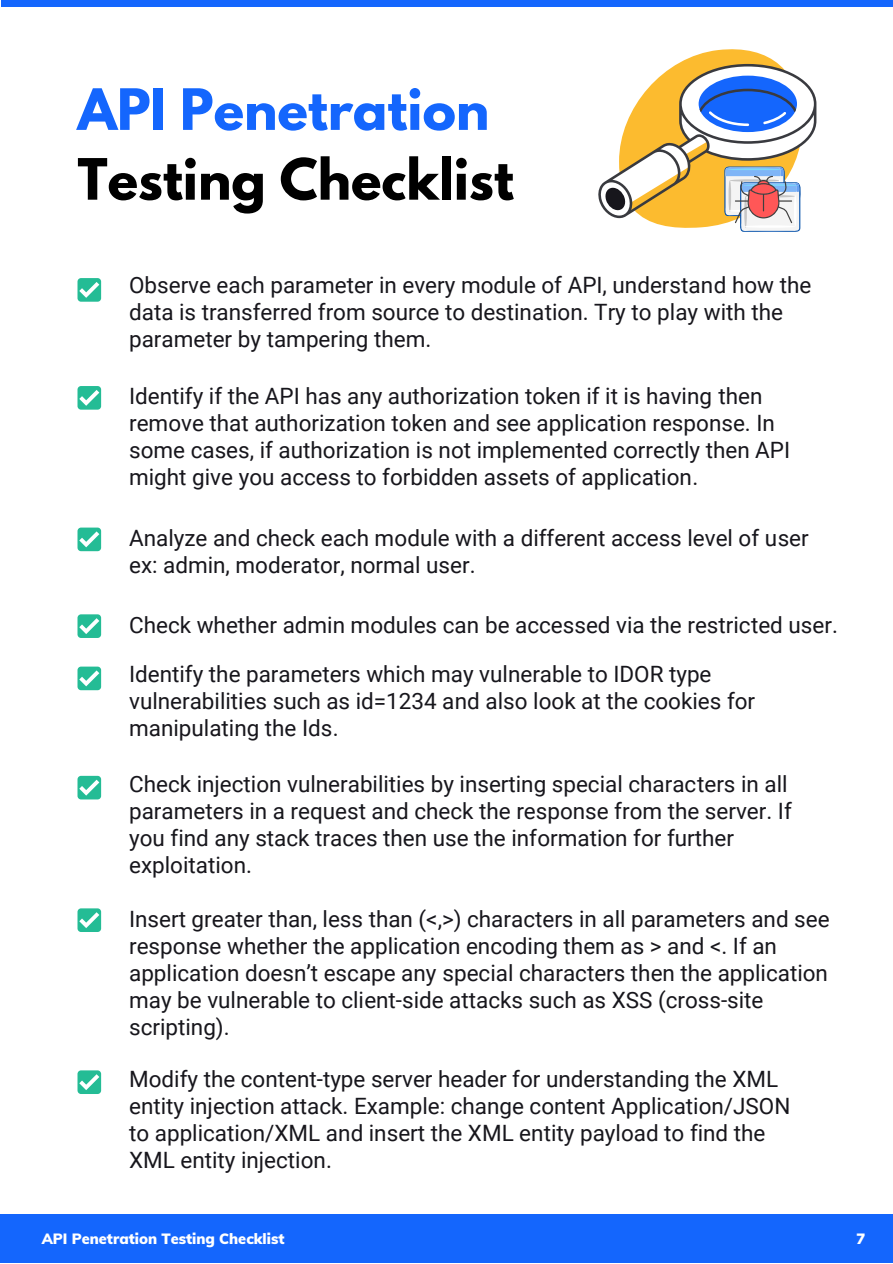
<style>
.page{position:relative;width:893px;height:1264px;background:#fff}
.page>*{position:absolute;margin:0;border:0;box-sizing:border-box;transform-origin:0 0}
.t1{font:700 50.4px "League Spartan";color:#000}
.t2{font:700 50.4px "League Spartan";color:#1466fd}
.t3{font:22.5px/27px "Roboto";color:#17161c}
.t4{font:900 14.55px "Muli";color:#fff}
</style>
<div class="page">
<div style="left:0;top:1213px;width:892px;height:49px;background:#1466fd"></div>
<div style="left:77px;top:278px;width:24px;height:24px;background:#24bc95;border-radius:4px"></div>
<svg style="left:79px;top:282px;width:20px;height:16px"></svg>
<div style="left:77px;top:386px;width:24px;height:23px;background:#24bc95;border-radius:4px"></div>
<svg style="left:79px;top:390px;width:20px;height:16px"></svg>
<div style="left:77px;top:527px;width:24px;height:24px;background:#24bc95;border-radius:4px"></div>
<svg style="left:79px;top:531px;width:20px;height:16px"></svg>
<div style="left:77px;top:614px;width:24px;height:24px;background:#24bc95;border-radius:4px"></div>
<svg style="left:79px;top:618px;width:20px;height:16px"></svg>
<div style="left:77px;top:666px;width:24px;height:24px;background:#24bc95;border-radius:4px"></div>
<svg style="left:79px;top:670px;width:20px;height:16px"></svg>
<div style="left:77px;top:775px;width:24px;height:24px;background:#24bc95;border-radius:4px"></div>
<svg style="left:79px;top:779px;width:20px;height:16px"></svg>
<div style="left:77px;top:908px;width:24px;height:24px;background:#24bc95;border-radius:4px"></div>
<svg style="left:79px;top:912px;width:20px;height:16px"></svg>
<div style="left:77px;top:1070px;width:24px;height:23px;background:#24bc95;border-radius:4px"></div>
<svg style="left:79px;top:1074px;width:20px;height:16px"></svg>
<svg style="left:598px;top:49px;width:218px;height:183px"></svg>
<div style="left:1px;top:0;width:891px;height:7px;background:#1466fd"></div>
<h1 class="t2" style="left:77px;top:84px;width:413px">API Penetration</h1>
<h1 class="t1" style="left:77px;top:154px;width:438px">Testing Checklist</h1>
<p class="t3" style="left:129px;top:272px;width:683px">Observe each parameter in every module of API, understand how the data is transferred from source to destination. Try to play with the parameter by tampering them.</p>
<p class="t3" style="left:129px;top:383px;width:662px">Identify if the API has any authorization token if it is having then remove that authorization token and see application response. In some cases, if authorization is not implemented correctly then API might give you access to forbidden assets of application.</p>
<p class="t3" style="left:129px;top:525px;width:681px">Analyze and check each module with a different access level of user ex: admin, moderator, normal user.</p>
<p class="t3" style="left:129px;top:601px;width:710px;line-height:49.2px">Check whether admin modules can be accessed via the restricted user.<br>Identify the parameters which may vulnerable to IDOR type</p>
<p class="t3" style="left:129px;top:688px;width:627px">vulnerabilities such as id=1234 and also look at the cookies for manipulating the Ids.</p>
<p class="t3" style="left:129px;top:770px;width:664px">Check injection vulnerabilities by inserting special characters in all parameters in a request and check the response from the server. If you find any stack traces then use the information for further exploitation.</p>
<p class="t3" style="left:129px;top:905px;width:702px">Insert greater than, less than (&lt;,&gt;) characters in all parameters and see response whether the application encoding them as &gt; and &lt;. If an application doesn’t escape any special characters then the application may be vulnerable to client-side attacks such as XSS (cross-site scripting).</p>
<p class="t3" style="left:129px;top:1065px;width:662px">Modify the content-type server header for understanding the XML entity injection attack. Example: change content Application/JSON to application/XML and insert the XML entity payload to find the XML entity injection.</p>
<p class="t4" style="left:42px;top:1228px;width:244px">API Penetration Testing Checklist</p>
<p class="t4" style="left:856px;top:1228px;width:10px">7</p>
</div>
